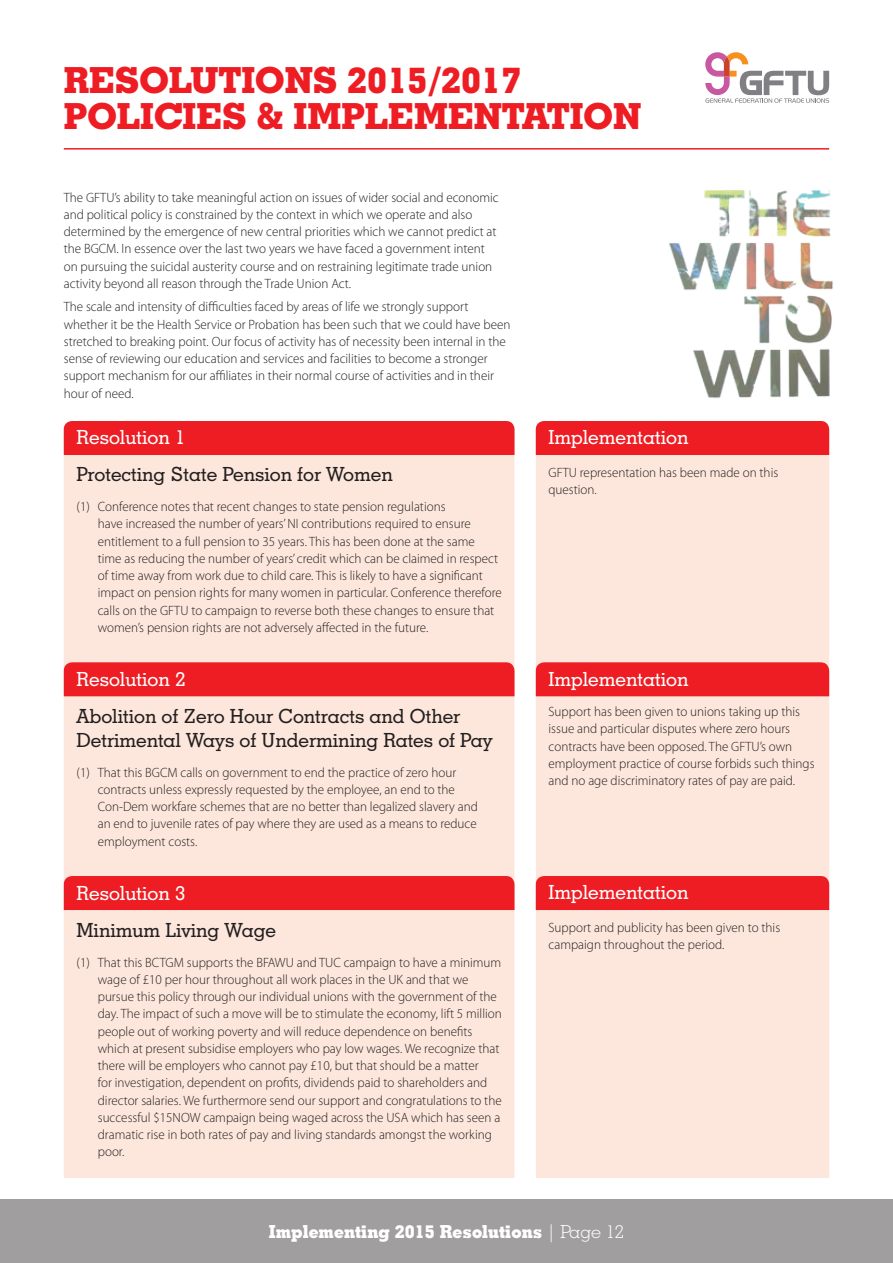
<style>
.page{position:relative;width:893px;height:1263px;background:#fff}
.page>*{position:absolute;margin:0;border:0;box-sizing:border-box;transform-origin:0 0}
.t1{font:700 36px/36px "Geometric Slab 703 BT Xtra";color:#ee1d23}
.t2{font:500 19.5px/24px "Geometric Slab 703 BT";color:#231f20}
.t3{font:500 19.5px "Geometric Slab 703 BT";color:#fff}
.t4{font:700 18px "Geometric Slab 703 BT Xtra";color:#fff}
.t5{font:300 13.5px/17.2px "Myriad Pro";color:#231f20}
.s1{font-family:"Geometric Slab 703 BT";font-weight:300}
</style>
<div class="page">
<hr style="left:64px;top:148px;width:765px;height:2px;background:#ee1d23">
<div style="left:0;top:1199px;width:893px;height:64px;background:#a19ea0"></div>
<div style="left:536px;top:455px;width:293px;height:723px;background:#fde7dc"></div>
<div style="left:64px;top:455px;width:450px;height:723px;background:#fde7dc"></div>
<div style="left:64px;top:421px;width:450px;height:34px;background:#ee1d23"></div>
<div style="left:536px;top:421px;width:293px;height:34px;background:#ee1d23"></div>
<div style="left:64px;top:662px;width:450px;height:34px;background:#ee1d23"></div>
<div style="left:536px;top:662px;width:293px;height:34px;background:#ee1d23"></div>
<div style="left:536px;top:876px;width:293px;height:34px;background:#ee1d23"></div>
<div style="left:64px;top:876px;width:450px;height:34px;background:#ee1d23"></div>
<img style="left:669px;top:190px;width:164px;height:208px">
<svg style="left:705px;top:52px;width:124px;height:51px"></svg>
<h1 class="t1" style="left:64px;top:62px;width:579px">RESOLUTIONS 2015/2017<br>POLICIES &amp; IMPLEMENTATION</h1>
<p class="t5" style="left:64px;top:189px;width:436px">The GFTU’s ability to take meaningful action on issues of wider social and economic and political policy is constrained by the context in which we operate and also determined by the emergence of new central priorities which we cannot predict at the BGCM. In essence over the last two years we have faced a government intent on pursuing the suicidal austerity course and on restraining legitimate trade union activity beyond all reason through the Trade Union Act.</p>
<p class="t5" style="left:64px;top:298px;width:448px">The scale and intensity of difficulties faced by areas of life we strongly support whether it be the Health Service or Probation has been such that we could have been stretched to breaking point. Our focus of activity has of necessity been internal in the sense of reviewing our education and services and facilities to become a stronger support mechanism for our affiliates in their normal course of activities and in their hour of need.</p>
<h2 class="t3" style="left:77px;top:426px;width:110px">Resolution 1</h2>
<h2 class="t2" style="left:77px;top:462px;width:318px">Protecting State Pension for Women</h2>
<p class="t5" style="left:98px;top:498px;width:405px;text-indent:-21px">(1) Conference notes that recent changes to state pension regulations<br>have increased the number of years’ NI contributions required to ensure entitlement to a full pension to 35 years. This has been done at the same time as reducing the number of years’ credit which can be claimed in respect of time away from work due to child care. This is likely to have a significant impact on pension rights for many women in particular. Conference therefore calls on the GFTU to campaign to reverse both these changes to ensure that women’s pension rights are not adversely affected in the future.</p>
<h2 class="t3" style="left:77px;top:667px;width:110px">Resolution 2</h2>
<h2 class="t2" style="left:77px;top:704px;width:418px">Abolition of Zero Hour Contracts and Other<br>Detrimental Ways of Undermining Rates of Pay</h2>
<p class="t5" style="left:98px;top:764px;width:381px;text-indent:-21px">(1) That this BGCM calls on government to end the practice of zero hour contracts unless expressly requested by the employee, an end to the Con-Dem workfare schemes that are no better than legalized slavery and an end to juvenile rates of pay where they are used as a means to reduce employment costs.</p>
<h2 class="t3" style="left:77px;top:881px;width:110px">Resolution 3</h2>
<h2 class="t2" style="left:77px;top:917px;width:201px">Minimum Living Wage</h2>
<p class="t5" style="left:98px;top:953px;width:406px;text-indent:-21px">(1) That this BCTGM supports the BFAWU and TUC campaign to have a minimum wage of £10 per hour throughout all work places in the UK and that we pursue this policy through our individual unions with the government of the day. The impact of such a move will be to stimulate the economy, lift 5 million people out of working poverty and will reduce dependence on benefits which at present subsidise employers who pay low wages. We recognize that there will be employers who cannot pay £10, but that should be a matter<br>for investigation, dependent on profits, dividends paid to shareholders and director salaries. We furthermore send our support and congratulations to the successful $15NOW campaign being waged across the USA which has seen a dramatic rise in both rates of pay and living standards amongst the working poor.</p>
<h2 class="t3" style="left:549px;top:426px;width:141px">Implementation</h2>
<p class="t5" style="left:549px;top:464px;width:231px">GFTU representation has been made on this question.</p>
<h2 class="t3" style="left:549px;top:667px;width:141px">Implementation</h2>
<p class="t5" style="left:549px;top:703px;width:268px">Support has been given to unions taking up this issue and particular disputes where zero hours contracts have been opposed. The GFTU’s own employment practice of course forbids such things and no age discriminatory rates of pay are paid.</p>
<h2 class="t3" style="left:549px;top:881px;width:141px">Implementation</h2>
<p class="t5" style="left:549px;top:919px;width:233px">Support and publicity has been given to this campaign throughout the period.</p>
<h3 class="t4" style="left:269px;top:1221px;width:357px">Implementing 2015 Resolutions <span class="s1">| Page 12</span></h3>
</div>
